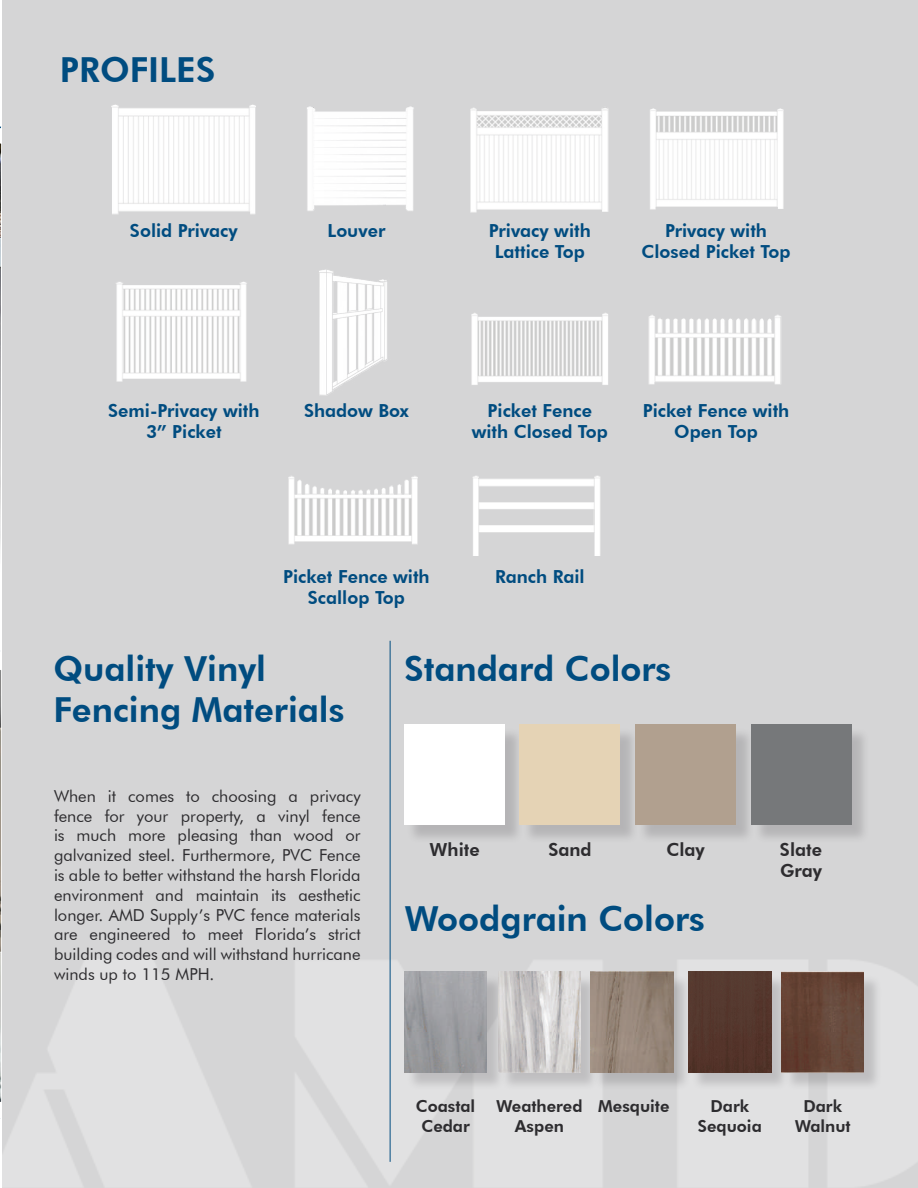
<style>
.page{position:relative;width:918px;height:1188px;background:#fff}
.page>*{position:absolute;margin:0;border:0;box-sizing:border-box;transform-origin:0 0}
.t1{font:800 34.5px/41.4px "Futura BT";color:#004c80}
.t2{font:800 18px/21.6px "Futura BT";color:#004c80;text-align:center}
.t3{font:800 18px/21.6px "Futura BT";color:#2d2c2f}
.t4{font:16.5px/19.8px "Futura BT";color:#2d2c2f;text-align:justify}
.t5{font:800 16.5px/19.8px "Futura BT";color:#2d2c2f;text-align:center}
</style>
<div class="page">
<div style="left:2px;top:0;width:916px;height:1188px;background:#d1d1d2"></div>
<svg style="left:0;top:126px;width:2px;height:424px"></svg>
<img style="left:111px;top:105px;width:145px;height:110px">
<img style="left:650px;top:108px;width:134px;height:102px">
<img style="left:470px;top:107px;width:139px;height:106px">
<img style="left:307px;top:106px;width:107px;height:105px">
<img style="left:116px;top:281px;width:131px;height:101px">
<img style="left:471px;top:312px;width:137px;height:73px">
<img style="left:648px;top:314px;width:134px;height:71px">
<img style="left:319px;top:269px;width:69px;height:127px">
<img style="left:288px;top:475px;width:130px;height:70px">
<img style="left:472px;top:475px;width:129px;height:81px">
<img style="left:0;top:640px;width:918px;height:548px">
<hr style="left:390px;top:641px;width:1px;height:521px;background:#004c80">
<div style="left:407px;top:727px;width:117px;height:117px;background:#1a171c;opacity:.17"></div>
<div style="left:404px;top:725px;width:101px;height:100px;background:#fff"></div>
<div style="left:407px;top:974px;width:98px;height:117px;background:#1a171c;opacity:.17"></div>
<img style="left:404px;top:972px;width:83px;height:100px">
<div style="left:522px;top:727px;width:117px;height:117px;background:#1a171c;opacity:.17"></div>
<div style="left:520px;top:725px;width:100px;height:100px;background:#e5d3b5"></div>
<div style="left:500px;top:974px;width:99px;height:117px;background:#1a171c;opacity:.17"></div>
<img style="left:498px;top:972px;width:83px;height:100px">
<div style="left:638px;top:727px;width:117px;height:117px;background:#1a171c;opacity:.17"></div>
<div style="left:635px;top:725px;width:101px;height:100px;background:#b1a08f"></div>
<div style="left:593px;top:974px;width:99px;height:117px;background:#1a171c;opacity:.17"></div>
<img style="left:591px;top:972px;width:82px;height:100px">
<div style="left:753px;top:727px;width:117px;height:117px;background:#1a171c;opacity:.17"></div>
<div style="left:751px;top:725px;width:100px;height:100px;background:#76787a"></div>
<div style="left:691px;top:974px;width:99px;height:117px;background:#1a171c;opacity:.17"></div>
<div style="left:689px;top:972px;width:82px;height:100px;background:#54372d"></div>
<div style="left:784px;top:974px;width:99px;height:117px;background:#1a171c;opacity:.17"></div>
<img style="left:781px;top:972px;width:83px;height:100px">
<h1 class="t1" style="left:60px;top:48px;width:157px">PROFILES</h1>
<p class="t2" style="left:130px;top:219px;width:109px">Solid Privacy</p>
<p class="t2" style="left:327px;top:219px;width:59px">Louver</p>
<p class="t2" style="left:489px;top:219px;width:103px">Privacy with<br>Lattice Top</p>
<p class="t2" style="left:642px;top:219px;width:151px">Privacy with<br>Closed Picket Top</p>
<p class="t2" style="left:108px;top:399px;width:153px">Semi-Privacy with<br>3” Picket</p>
<p class="t2" style="left:304px;top:399px;width:106px">Shadow Box</p>
<p class="t2" style="left:472px;top:399px;width:138px">Picket Fence with Closed Top</p>
<p class="t2" style="left:643px;top:399px;width:148px">Picket Fence with<br>Open Top</p>
<p class="t2" style="left:283px;top:565px;width:148px">Picket Fence with<br>Scallop Top</p>
<p class="t2" style="left:495px;top:565px;width:91px">Ranch Rail</p>
<h1 class="t1" style="left:53px;top:648px;width:293px">Quality Vinyl<br>Fencing Materials</h1>
<p class="t4" style="left:54px;top:786px;width:308px">When it comes to choosing a privacy fence for your property, a vinyl fence is much more pleasing than wood or galvanized steel. Furthermore, PVC Fence is able to better withstand the harsh Florida environment and maintain its aesthetic longer. AMD Supply’s PVC fence materials are engineered to meet Florida’s strict building codes and will withstand hurricane winds up to 115 MPH.</p>
<h1 class="t1" style="left:404px;top:648px;width:268px">Standard Colors</h1>
<p class="t3" style="left:430px;top:838px;width:52px">White</p>
<p class="t3" style="left:548px;top:838px;width:45px">Sand</p>
<p class="t3" style="left:667px;top:838px;width:40px">Clay</p>
<h1 class="t1" style="left:404px;top:898px;width:302px">Woodgrain Colors</h1>
<p class="t3" style="left:780px;top:838px;width:44px">Slate<br>Gray</p>
<p class="t5" style="left:416px;top:1096px;width:61px">Coastal<br>Cedar</p>
<p class="t5" style="left:496px;top:1096px;width:88px">Weathered<br>Aspen</p>
<p class="t5" style="left:598px;top:1096px;width:73px">Mesquite</p>
<p class="t5" style="left:698px;top:1096px;width:65px">Dark<br>Sequoia</p>
<p class="t5" style="left:795px;top:1096px;width:57px">Dark<br>Walnut</p>
</div>
